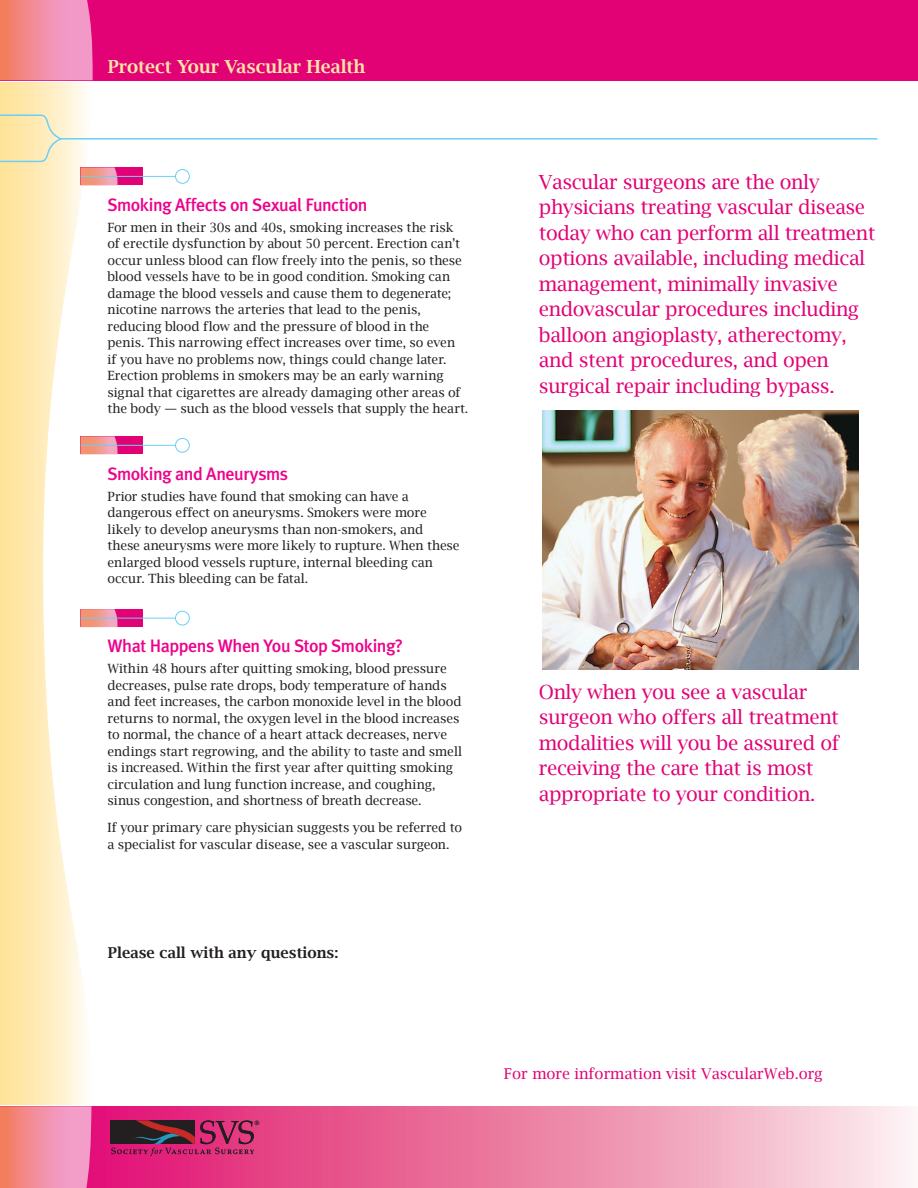
<style>
.page{position:relative;width:918px;height:1188px;background:#fff}
.page>*{position:absolute;margin:0;border:0;box-sizing:border-box;transform-origin:0 0}
.t1{font:19.5px/25.5px "Lucida Bright";letter-spacing:-.02em;color:#e20276}
.t2{font:500 18px "Meta Plus";letter-spacing:-.025em;color:#ed028c}
.t3{font:600 18px "Lucida Bright";letter-spacing:-.005em;color:#ffe6a7}
.t4{font:15px "Lucida Bright";color:#e20276}
.t5{font:600 15px "Lucida Bright";color:#231f20}
.t6{font:12.75px "Lucida Bright";letter-spacing:-.005em;color:#231f20}
.t7{font:6px "Palatino";color:#231f20}
</style>
<div class="page">
<svg style="left:0;top:82px;width:118px;height:1023px"></svg>
<svg style="left:0;top:80px;width:918px;height:1px"></svg>
<svg style="left:91px;top:1106px;width:822px;height:81px;background:#ed83aa"></svg>
<div style="left:0;top:0;width:918px;height:80px;background:#e20276"></div>
<svg style="left:0;top:0;width:93px;height:80px;background:#f28ca1"></svg>
<svg style="left:0;top:1106px;width:91px;height:81px;background:#f28ea1"></svg>
<svg style="left:111px;top:1120px;width:143px;height:36px;background:#8a2851"></svg>
<div style="left:80px;top:436px;width:63px;height:18px;background:#e20276"></div>
<svg style="left:80px;top:436px;width:38px;height:18px"></svg>
<hr style="left:81px;top:445px;width:107px;height:1px;background:#6bcff6">
<div style="left:176px;top:438px;width:13px;height:14px;background:#fff;border-radius:50%"></div>
<div style="left:175px;top:438px;width:15px;height:15px;border:1px solid #6bcff6;border-radius:50%"></div>
<div style="left:80px;top:609px;width:63px;height:18px;background:#e20276"></div>
<svg style="left:80px;top:609px;width:38px;height:18px"></svg>
<hr style="left:81px;top:618px;width:107px;height:1px;background:#6bcff6">
<div style="left:176px;top:611px;width:13px;height:14px;background:#fff;border-radius:50%"></div>
<div style="left:175px;top:611px;width:15px;height:14px;border:1px solid #6bcff6;border-radius:50%"></div>
<svg style="left:0;top:114px;width:878px;height:71px"></svg>
<img style="left:542px;top:411px;width:317px;height:259px">
<p class="t3" style="left:108px;top:56px;width:259px">Protect Your Vascular Health</p>
<p class="t2" style="left:107px;top:194px;width:262px">Smoking Affects on Sexual Function</p>
<p class="t6" style="left:107px;top:220px;width:348px">For men in their 30s and 40s, smoking increases the risk</p>
<p class="t6" style="left:107px;top:236px;width:354px">of erectile dysfunction by about 50 percent. Erection can’t</p>
<p class="t6" style="left:107px;top:253px;width:356px">occur unless blood can flow freely into the penis, so these</p>
<p class="t6" style="left:107px;top:269px;width:344px">blood vessels have to be in good condition. Smoking can</p>
<p class="t6" style="left:107px;top:286px;width:345px">damage the blood vessels and cause them to degenerate;</p>
<p class="t6" style="left:107px;top:302px;width:315px">nicotine narrows the arteries that lead to the penis,</p>
<p class="t6" style="left:107px;top:319px;width:323px">reducing blood flow and the pressure of blood in the</p>
<p class="t6" style="left:107px;top:335px;width:349px">penis. This narrowing effect increases over time, so even</p>
<p class="t6" style="left:107px;top:352px;width:341px">if you have no problems now, things could change later.</p>
<p class="t6" style="left:107px;top:368px;width:338px">Erection problems in smokers may be an early warning</p>
<p class="t6" style="left:107px;top:385px;width:355px">signal that cigarettes are already damaging other areas of</p>
<p class="t6" style="left:107px;top:401px;width:362px">the body — such as the blood vessels that supply the heart.</p>
<p class="t2" style="left:107px;top:463px;width:182px">Smoking and Aneurysms</p>
<p class="t6" style="left:107px;top:489px;width:303px">Prior studies have found that smoking can have a</p>
<p class="t6" style="left:107px;top:505px;width:321px">dangerous effect on aneurysms. Smokers were more</p>
<p class="t6" style="left:107px;top:522px;width:317px">likely to develop aneurysms than non-smokers, and</p>
<p class="t6" style="left:107px;top:538px;width:354px">these aneurysms were more likely to rupture. When these</p>
<p class="t6" style="left:107px;top:555px;width:327px">enlarged blood vessels rupture, internal bleeding can</p>
<p class="t6" style="left:107px;top:571px;width:202px">occur. This bleeding can be fatal.</p>
<p class="t2" style="left:107px;top:636px;width:297px">What Happens When You Stop Smoking?</p>
<p class="t6" style="left:107px;top:662px;width:341px">Within 48 hours after quitting smoking, blood pressure</p>
<p class="t6" style="left:107px;top:678px;width:341px">decreases, pulse rate drops, body temperature of hands</p>
<p class="t6" style="left:107px;top:695px;width:356px">and feet increases, the carbon monoxide level in the blood</p>
<p class="t6" style="left:107px;top:711px;width:354px">returns to normal, the oxygen level in the blood increases</p>
<p class="t6" style="left:107px;top:728px;width:341px">to normal, the chance of a heart attack decreases, nerve</p>
<p class="t6" style="left:107px;top:744px;width:356px">endings start regrowing, and the ability to taste and smell</p>
<p class="t6" style="left:107px;top:761px;width:347px">is increased. Within the first year after quitting smoking</p>
<p class="t6" style="left:107px;top:777px;width:329px">circulation and lung function increase, and coughing,</p>
<p class="t6" style="left:107px;top:794px;width:316px">sinus congestion, and shortness of breath decrease.</p>
<p class="t6" style="left:107px;top:821px;width:356px">If your primary care physician suggests you be referred to</p>
<p class="t6" style="left:107px;top:837px;width:344px">a specialist for vascular disease, see a vascular surgeon.</p>
<p class="t5" style="left:108px;top:944px;width:232px">Please call with any questions:</p>
<p class="t1" style="left:539px;top:169px;width:282px">Vascular surgeons are the only</p>
<p class="t1" style="left:539px;top:195px;width:338px">physicians treating vascular disease today who can perform all treatment options available, including medical management, minimally invasive</p>
<p class="t1" style="left:539px;top:297px;width:322px">endovascular procedures including balloon angioplasty, atherectomy, and stent procedures, and open</p>
<p class="t1" style="left:539px;top:373px;width:297px">surgical repair including bypass.</p>
<p class="t1" style="left:539px;top:679px;width:270px">Only when you see a vascular</p>
<p class="t1" style="left:539px;top:705px;width:302px">surgeon who offers all treatment</p>
<p class="t1" style="left:539px;top:730px;width:302px">modalities will you be assured of receiving the care that is most</p>
<p class="t1" style="left:539px;top:781px;width:278px">appropriate to your condition.</p>
<p class="t7" style="left:255px;top:1118px;width:6px">®</p>
<p class="t4" style="left:504px;top:1065px;width:320px">For more information visit VascularWeb.org</p>
</div>
